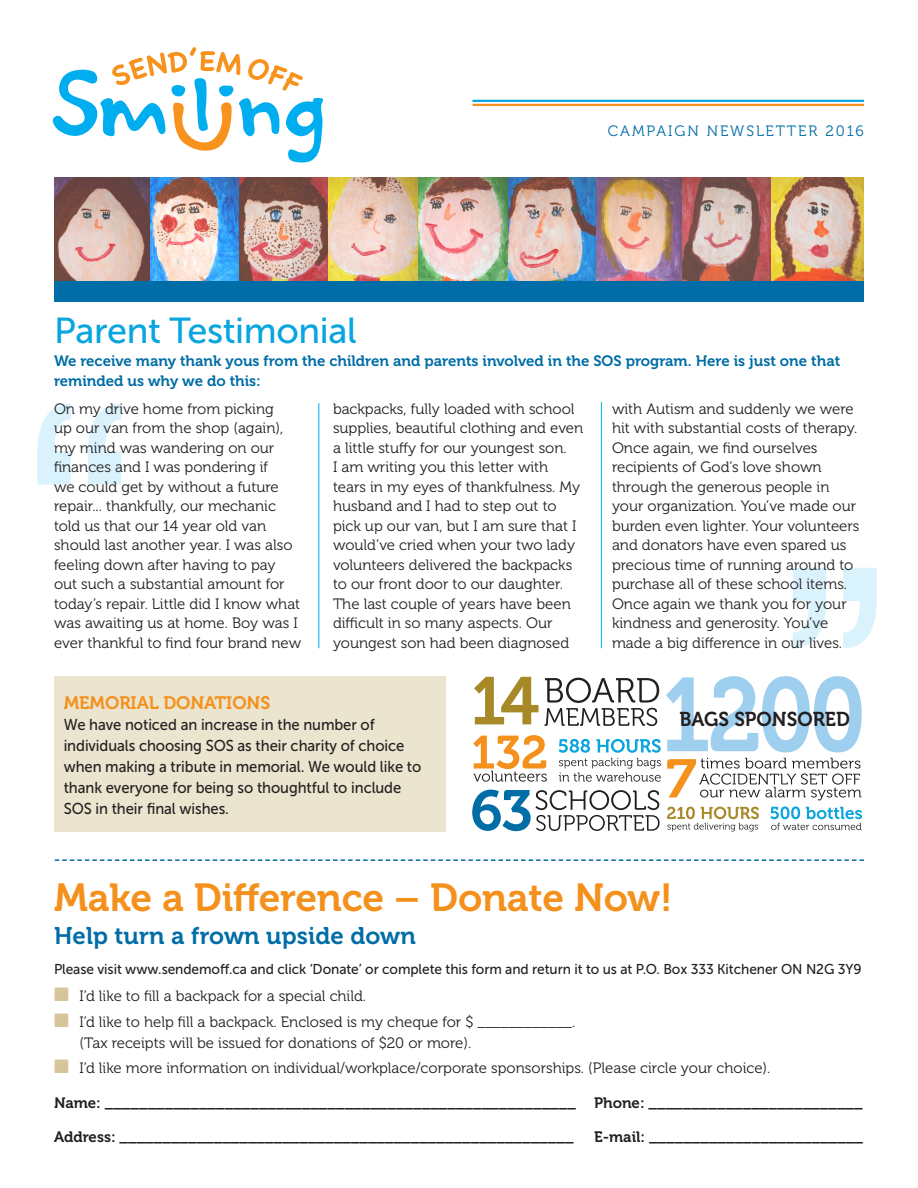
<style>
.page{position:relative;width:918px;height:1188px;background:#fff}
.page>*{position:absolute;margin:0;border:0;box-sizing:border-box;transform-origin:0 0}
.Big_Orange_Heading{font:39px "Museo 700";letter-spacing:-.005em;color:#f4911d}
.Big_Orange_Heading-2{font:36px "Museo Sans 500";letter-spacing:-.01em;color:#08a5de}
.t1{font:24px "Museo 700";letter-spacing:.005em;color:#006da6}
.t2{font:19.95px "Museo 700";color:#231f20}
.Big_Orange_Heading-3{font:18px "Museo 700";letter-spacing:-.005em;color:#f4911d}
.body{font:15.75px/21px "Museo Sans 500";letter-spacing:-.005em;color:#231f20;scale:.94 1}
.body-2{font:15px/19.5px "Museo 300";color:#231f20}
.t3{font:15px "Museo 700";color:#231f20}
.body-3{font:15px/19.5px "Museo 700";color:#006da6}
.body-4{font:15px "Museo 300";letter-spacing:.13em;color:#006da6}
.body-5{font:14.25px "Museo Sans 500";letter-spacing:-.005em;color:#231f20;scale:.96 1}
.s1{color:#d6c59a}
</style>
<div class="page">
<svg style="left:793px;top:568px;width:84px;height:80px"></svg>
<svg style="left:37px;top:404px;width:84px;height:81px"></svg>
<div style="left:54px;top:676px;width:392px;height:156px;background:#ebe4cf"></div>
<svg style="left:53px;top:47px;width:270px;height:116px"></svg>
<img style="left:54px;top:177px;width:628px;height:104px">
<img style="left:682px;top:177px;width:182px;height:104px">
<div style="left:54px;top:281px;width:810px;height:21px;background:#006da6"></div>
<hr style="left:472px;top:104px;width:392px;height:2px;background:#f4911d">
<hr style="left:472px;top:100px;width:392px;height:2px;background:#08a5de">
<svg style="left:55px;top:859px;width:809px;height:2px"></svg>
<svg style="left:472px;top:676px;width:390px;height:156px"></svg>
<hr style="left:318px;top:403px;width:1px;height:245px;background:#00aeef">
<hr style="left:601px;top:402px;width:1px;height:246px;background:#00aeef">
<p class="body-4" style="left:608px;top:123px;width:258px">CAMPAIGN NEWSLETTER 2016</p>
<p class="Big_Orange_Heading-2" style="left:54px;top:311px;width:304px">Parent Testimonial</p>
<p class="body-3" style="left:54px;top:352px;width:788px">We receive many thank yous from the children and parents involved in the SOS program. Here is just one that reminded us why we do this:</p>
<p class="body-2" style="left:54px;top:399px;width:249px">On my drive home from picking<br>up our van from the shop (again), my mind was wandering on our finances and I was pondering if<br>we could get by without a future repair... thankfully, our mechanic told us that our 14 year old van should last another year. I was also feeling down after having to pay out such a substantial amount for today’s repair. Little did I know what was awaiting us at home. Boy was I ever thankful to find four brand new</p>
<p class="body-2" style="left:333px;top:399px;width:252px">backpacks, fully loaded with school supplies, beautiful clothing and even a little stuffy for our youngest son.<br>I am writing you this letter with tears in my eyes of thankfulness. My husband and I had to step out to pick up our van, but I am sure that I would’ve cried when your two lady volunteers delivered the backpacks to our front door to our daughter.<br>The last couple of years have been difficult in so many aspects. Our youngest son had been diagnosed</p>
<p class="body-2" style="left:612px;top:399px;width:249px">with Autism and suddenly we were hit with substantial costs of therapy.<br>Once again, we find ourselves recipients of God’s love shown through the generous people in your organization. You’ve made our burden even lighter. Your volunteers and donators have even spared us precious time of running around to purchase all of these school items.<br>Once again we thank you for your kindness and generosity. You’ve made a big difference in our lives.</p>
<p class="Big_Orange_Heading-3" style="left:64px;top:693px;width:208px">MEMORIAL DONATIONS</p>
<p class="body" style="left:64px;top:714px;width:382px">We have noticed an increase in the number of individuals choosing SOS as their charity of choice when making a tribute in memorial. We would like to thank everyone for being so thoughtful to include SOS in their final wishes.</p>
<p class="t2" style="left:679px;top:708px;width:172px">BAGS SPONSORED</p>
<p class="Big_Orange_Heading" style="left:54px;top:876px;width:620px">Make a Difference – Donate Now!</p>
<p class="t1" style="left:54px;top:922px;width:363px">Help turn a frown upside down</p>
<p class="body-5" style="left:54px;top:961px;width:843px">Please visit www.sendemoff.ca and click ‘Donate’ or complete this form and return it to us at P.O. Box 333 Kitchener ON N2G 3Y9</p>
<p class="body-2" style="left:54px;top:987px;width:314px"><span class="s1">■</span> I’d like to fill a backpack for a special child.</p>
<p class="body-2" style="left:80px;top:1011px;width:497px;line-height:21px;text-indent:-26px"><span class="s1">■</span> I’d like to help fill a backpack. Enclosed is my cheque for $ ____________. (Tax receipts will be issued for donations of $20 or more).</p>
<p class="body-2" style="left:54px;top:1058px;width:718px"><span class="s1">■</span> I’d like more information on individual/workplace/corporate sponsorships. (Please circle your choice).</p>
<p class="t3" style="left:54px;top:1094px;width:810px">Name: _______________________________________________________ Phone: _________________________</p>
<p class="t3" style="left:54px;top:1129px;width:521px">Address: _____________________________________________________</p>
<p class="t3" style="left:594px;top:1129px;width:271px">E-mail: _________________________</p>
</div>
